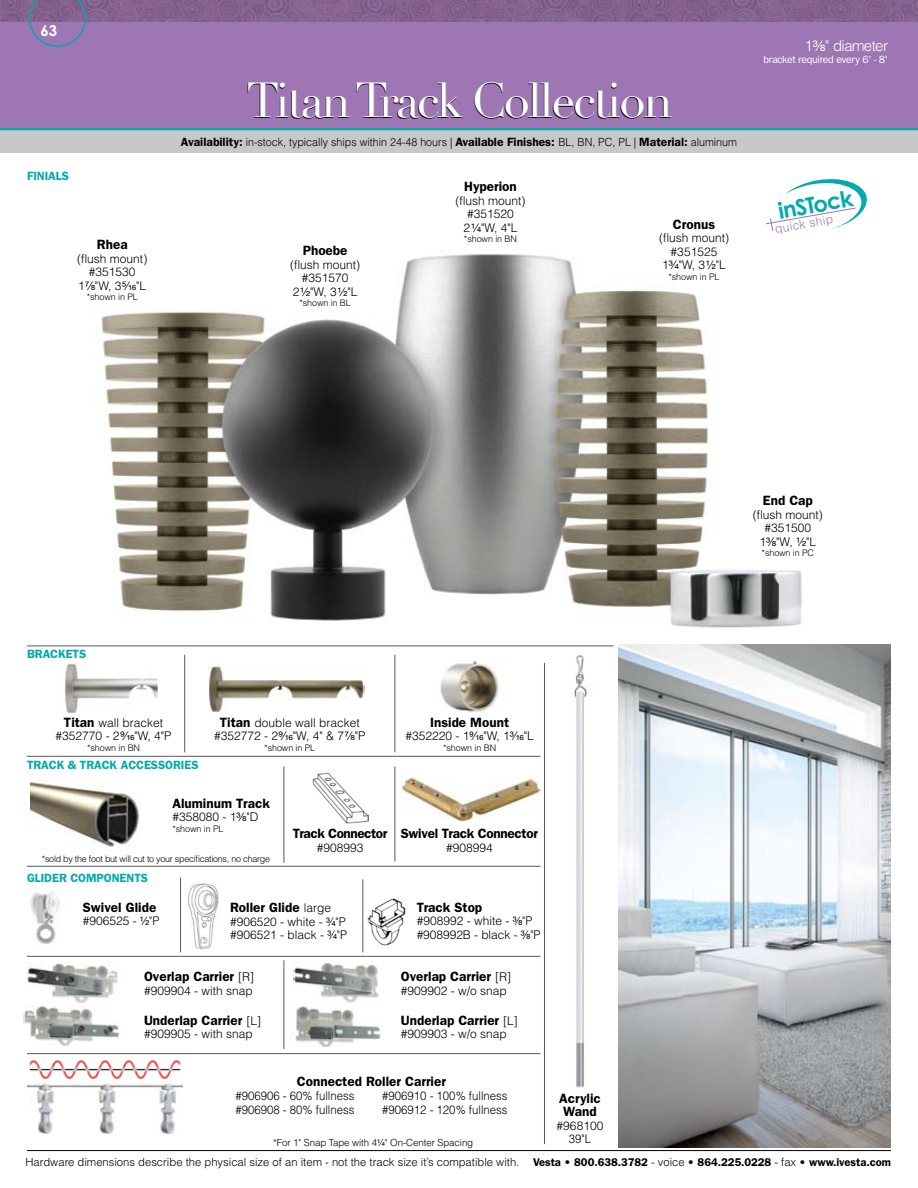
<style>
.page{position:relative;width:918px;height:1188px;background:#fff}
.page>*{position:absolute;margin:0;border:0;box-sizing:border-box;transform-origin:0 0}
.t1{font:48px "Didot";letter-spacing:-.05em;color:#000}
.t2{font:700 22.5px "Century Gothic";color:#00aaad}
.t3{font:300 15px "Helvetica LT Std";letter-spacing:-.04em;color:#fff}
.t4{font:700 15px "Century Gothic";color:#fff}
.t5{font:600 13.5px/13.5px "Franklin Gothic";color:#000;text-align:center}
.t6{font:600 13.5px "Franklin Gothic";letter-spacing:-.02em;color:#000}
.t7{font:600 13.5px "Franklin Gothic";letter-spacing:-.03em;color:#000}
.t8{font:300 12px/13.5px "Helvetica LT Std";color:#000;text-align:center}
.t9{font:300 12px/13.5px "Helvetica LT Std";color:#000;scale:.95 1}
.t10{font:600 12px "Franklin Gothic";letter-spacing:-.005em;color:#00aaad}
.t11{font:300 12px "Helvetica LT Std";color:#9e76b4}
.t12{font:300 11.25px "Helvetica LT Std";color:#000}
.t13{font:300 11.25px "Helvetica LT Std";color:#000;scale:.95 1}
.t14{font:10.5px "Franklin Gothic";letter-spacing:-.03em;color:#fff}
.t15{font:300 9.75px "Helvetica LT Std";letter-spacing:-.01em;color:#000}
.t16{font:300 9px "Helvetica LT Std";letter-spacing:-.01em;color:#000}
.t17{font:300 9px "Helvetica LT Std";letter-spacing:-.03em;color:#000}
.s1{font-family:"Helvetica LT Std Fractions";font-weight:400}
.s2{font-family:"Franklin Gothic";font-weight:600;font-size:12px}
.s3{font-family:"Franklin Gothic";font-weight:600;font-size:13.5px}
.s4{font-family:"Helvetica LT Std";font-weight:300;font-size:12px}
.s5{font-family:"Franklin Gothic";font-weight:600}
.s6{font-family:"Franklin Gothic";font-weight:400}
</style>
<div class="page">
<div style="left:0;top:128px;width:918px;height:25px;background:#c6c8ca"></div>
<div style="left:0;top:0;width:918px;height:129px;background:#9e76b4"></div>
<img style="left:101px;top:254px;width:701px;height:374px">
<hr style="left:27px;top:1150px;width:864px;height:1px;background:#000">
<img style="left:64px;top:663px;width:94px;height:51px">
<img style="left:209px;top:665px;width:155px;height:47px">
<img style="left:440px;top:661px;width:59px;height:51px">
<img style="left:31px;top:782px;width:108px;height:65px">
<hr style="left:184px;top:655px;width:1px;height:97px;background:#58595b">
<hr style="left:395px;top:655px;width:1px;height:97px;background:#58595b">
<hr style="left:395px;top:766px;width:1px;height:96px;background:#58595b">
<hr style="left:284px;top:766px;width:1px;height:97px;background:#58595b">
<hr style="left:284px;top:960px;width:1px;height:89px;background:#58595b">
<hr style="left:544px;top:663px;width:1px;height:481px;background:#58595b">
<hr style="left:27px;top:756px;width:514px;height:1px;background:#58595b">
<hr style="left:27px;top:866px;width:514px;height:1px;background:#58595b">
<hr style="left:27px;top:956px;width:514px;height:1px;background:#58595b">
<hr style="left:27px;top:1053px;width:514px;height:1px;background:#58595b">
<hr style="left:27px;top:646px;width:587px;height:1px;background:#58595b">
<img style="left:312px;top:773px;width:57px;height:51px">
<img style="left:367px;top:898px;width:39px;height:48px">
<img style="left:0;top:0;width:918px;height:22px">
<svg style="left:29px;top:0;width:57px;height:47px"></svg>
<hr style="left:0;top:128px;width:918px;height:2px;background:#00aaad">
<svg style="left:766px;top:179px;width:101px;height:52px"></svg>
<img style="left:402px;top:777px;width:138px;height:45px">
<img style="left:618px;top:645px;width:272px;height:503px">
<img style="left:30px;top:892px;width:30px;height:52px">
<img style="left:187px;top:883px;width:32px;height:67px">
<img style="left:26px;top:963px;width:92px;height:40px">
<img style="left:293px;top:963px;width:86px;height:40px">
<img style="left:23px;top:1005px;width:97px;height:41px">
<img style="left:290px;top:1005px;width:91px;height:42px">
<hr style="left:180px;top:878px;width:1px;height:74px;background:#58595b">
<hr style="left:362px;top:879px;width:1px;height:73px;background:#58595b">
<img style="left:27px;top:1060px;width:156px;height:74px">
<img style="left:574px;top:655px;width:14px;height:433px">
<p class="t4" style="left:41px;top:21px;width:18px">63</p>
<p class="t10" style="left:27px;top:168px;width:44px">FINIALS</p>
<p class="t5" style="left:97px;top:238px;width:32px">Rhea</p>
<p class="t8" style="left:77px;top:252px;width:72px">(flush mount) #351530<br>1<span class="s1">7/8</span>"W, 3<span class="s1">5/16</span>"L</p>
<p class="t16" style="left:87px;top:291px;width:53px">*shown in PL</p>
<h1 class="t1" style="left:246px;top:72px;width:428px">Titan Track Collection</h1>
<p class="t13" style="left:181px;top:135px;width:587px"><span class="s2">Availability:</span> in-stock, typically ships within 24-48 hours | <span class="s2">Available Finishes:</span> BL, BN, PC, PL | <span class="s2">Material:</span> aluminum</p>
<p class="t5" style="left:303px;top:243px;width:46px">Phoebe</p>
<p class="t8" style="left:290px;top:257px;width:72px">(flush mount) #351570<br>2<span class="s1">1/2</span>"W, 3<span class="s1">1/2</span>"L</p>
<p class="t16" style="left:299px;top:297px;width:53px">*shown in BL</p>
<p class="t5" style="left:464px;top:180px;width:54px">Hyperion</p>
<p class="t8" style="left:455px;top:194px;width:72px">(flush mount) #351520<br>2<span class="s1">1/4</span>"W, 4"L</p>
<p class="t16" style="left:464px;top:233px;width:55px">*shown in BN</p>
<p class="t5" style="left:673px;top:217px;width:44px">Cronus</p>
<p class="t8" style="left:659px;top:231px;width:72px">(flush mount) #351525<br>1<span class="s1">3/4</span>"W, 3<span class="s1">1/2</span>"L</p>
<p class="t16" style="left:669px;top:271px;width:53px">*shown in PL</p>
<p class="t3" style="left:804px;top:36px;width:85px">1<span class="s1">3/8</span>" diameter</p>
<p class="t14" style="left:764px;top:53px;width:126px">bracket required every 6' - 8'</p>
<h2 class="t2" style="left:776px;top:197px;width:77px;rotate:-10deg">inSTock</h2>
<p class="t11" style="left:774px;top:221px;width:60px;rotate:-10deg">quick ship</p>
<p class="t10" style="left:27px;top:647px;width:61px">BRACKETS</p>
<p class="t8" style="left:56px;top:716px;width:118px"><span class="s3">Titan</span> wall bracket #352770 - 2<span class="s1">9/16</span>"W, 4"P</p>
<p class="t16" style="left:87px;top:742px;width:55px">*shown in BN</p>
<p class="t10" style="left:27px;top:758px;width:173px">TRACK &amp; TRACK ACCESSORIES</p>
<p class="t8" style="left:214px;top:716px;width:153px"><span class="s3">Titan</span> double wall bracket #352772 - 2<span class="s1">9/16</span>"W, 4" &amp; 7<span class="s1">7/8</span>"P</p>
<p class="t16" style="left:264px;top:742px;width:53px">*shown in PL</p>
<p class="t5" style="left:172px;top:796px;width:99px">Aluminum Track</p>
<p class="t8" style="left:172px;top:810px;width:88px">#358080 - 1<span class="s1">3/8</span>"D</p>
<p class="t16" style="left:172px;top:823px;width:53px">*shown in PL</p>
<p class="t17" style="left:42px;top:854px;width:230px">*sold by the foot but will cut to your specifications, no charge</p>
<p class="t10" style="left:27px;top:871px;width:123px">GLIDER COMPONENTS</p>
<p class="t7" style="left:293px;top:826px;width:96px">Track Connector</p>
<p class="t8" style="left:317px;top:841px;width:48px">#908993</p>
<p class="t5" style="left:83px;top:900px;width:75px">Swivel Glide</p>
<p class="t8" style="left:83px;top:914px;width:78px">#906525 - <span class="s1">1/2</span>"P</p>
<p class="t5" style="left:230px;top:901px;width:103px">Roller Glide <span class="s4">large</span></p>
<p class="t8" style="left:230px;top:915px;width:119px;text-align:left">#906520 - white - <span class="s1">3/4</span>"P #906521 - black - <span class="s1">3/4</span>"P</p>
<p class="t5" style="left:144px;top:970px;width:112px">Overlap Carrier <span class="s4">[R]</span></p>
<p class="t8" style="left:144px;top:984px;width:110px">#909904 - with snap</p>
<p class="t5" style="left:144px;top:1013px;width:119px">Underlap Carrier <span class="s4">[L]</span></p>
<p class="t8" style="left:144px;top:1027px;width:110px">#909905 - with snap</p>
<p class="t5" style="left:430px;top:715px;width:81px">Inside Mount</p>
<p class="t8" style="left:405px;top:729px;width:130px">#352220 - 1<span class="s1">9/16</span>"W, 1<span class="s1">3/16</span>"L</p>
<p class="t16" style="left:443px;top:742px;width:55px">*shown in BN</p>
<p class="t6" style="left:401px;top:826px;width:139px">Swivel Track Connector</p>
<p class="t8" style="left:446px;top:841px;width:48px">#908994</p>
<p class="t5" style="left:417px;top:900px;width:67px">Track Stop</p>
<p class="t8" style="left:417px;top:914px;width:125px;text-align:left">#908992 - white - <span class="s1">3/8</span>"P #908992B - black - <span class="s1">3/8</span>"P</p>
<p class="t5" style="left:401px;top:970px;width:112px">Overlap Carrier <span class="s4">[R]</span></p>
<p class="t8" style="left:401px;top:984px;width:108px">#909902 - w/o snap</p>
<p class="t5" style="left:401px;top:1013px;width:119px">Underlap Carrier <span class="s4">[L]</span></p>
<p class="t8" style="left:401px;top:1027px;width:108px">#909903 - w/o snap</p>
<p class="t5" style="left:297px;top:1075px;width:151px">Connected Roller Carrier</p>
<p class="t9" style="left:235px;top:1089px;width:127px">#906906 - 60% fullness #906908 - 80% fullness</p>
<p class="t9" style="left:382px;top:1089px;width:134px">#906910 - 100% fullness #906912 - 120% fullness</p>
<p class="t15" style="left:273px;top:1136px;width:202px">*For 1" Snap Tape with 4<span class="s1">1/4</span>" On-Center Spacing</p>
<p class="t5" style="left:559px;top:1091px;width:43px">Acrylic<br>Wand</p>
<p class="t8" style="left:557px;top:1119px;width:48px">#968100<br>39"L</p>
<p class="t5" style="left:763px;top:493px;width:51px">End Cap</p>
<p class="t8" style="left:753px;top:508px;width:72px">(flush mount) #351500<br>1<span class="s1">3/8</span>"W, <span class="s1">1/2</span>"L</p>
<p class="t16" style="left:762px;top:547px;width:54px">*shown in PC</p>
<p class="t12" style="left:26px;top:1155px;width:867px">Hardware dimensions describe the physical size of an item - not the track size it’s compatible with. <span class="s5">Vesta</span> <span class="s6">•</span> <span class="s5">800.638.3782</span> - voice <span class="s6">•</span> <span class="s5">864.225.0228</span> - fax <span class="s6">•</span> <span class="s5">www.ivesta.com</span></p>
</div>
